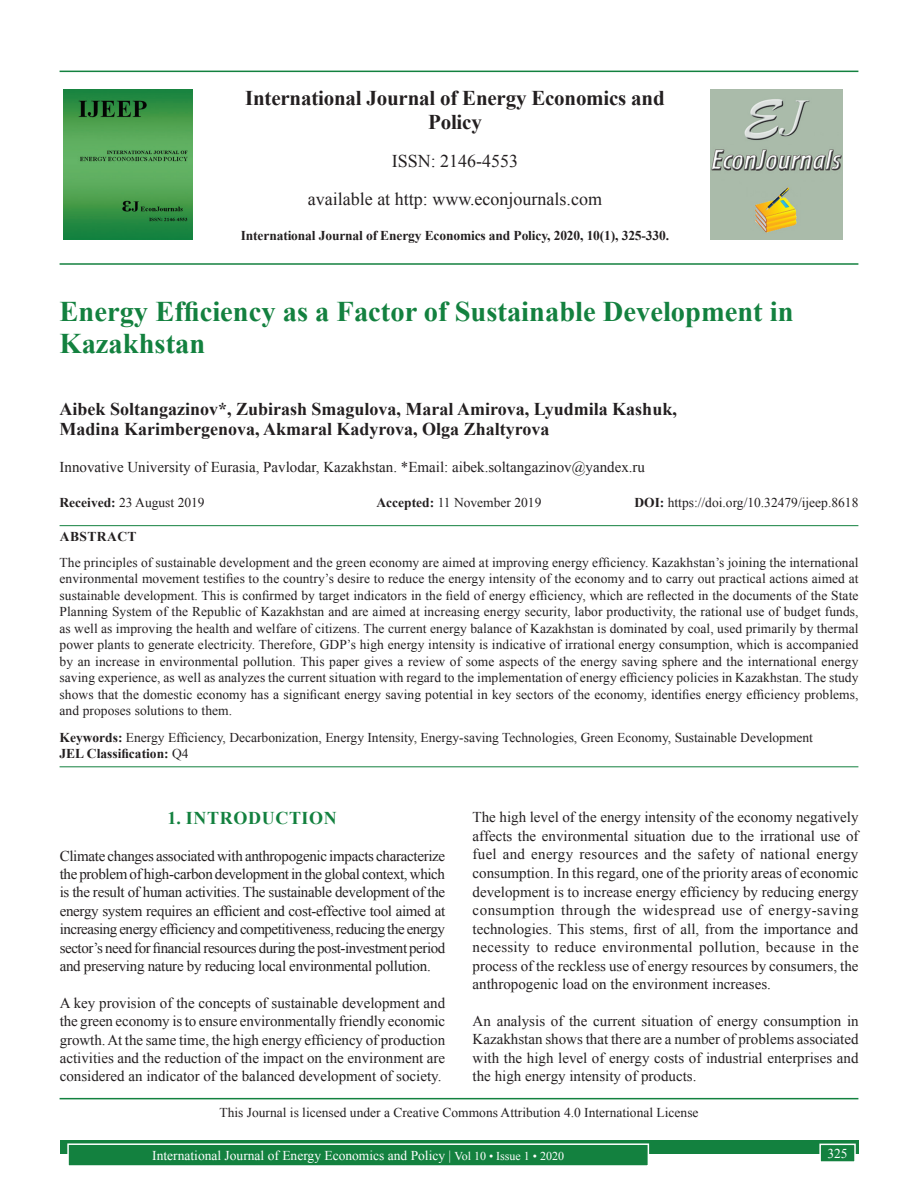
<style>
.page{position:relative;width:918px;height:1188px;background:#fff}
.page>*{position:absolute;margin:0;border:0;box-sizing:border-box;transform-origin:0 0}
.AT{font:700 28.5px/31.5px "Times New Roman";color:#13813f}
.JN{font:700 21px/24px "Times New Roman";letter-spacing:-.01em;color:#231f20;text-align:center}
.AU{font:700 18px/19.8px "Times New Roman";color:#231f20}
.ISSN{font:18px "Times New Roman";color:#231f20}
.t1{font:700 18px "Times New Roman";letter-spacing:.035em;color:#13813f}
.TX{font:15px/18.6px "Times New Roman";color:#231f20;text-align:justify}
.AFF{font:15px "Times New Roman";color:#231f20}
.ABS{font:13.5px/16.5px "Times New Roman";letter-spacing:.005em;color:#231f20;text-align:justify}
.KWD{font:13.5px/16.2px "Times New Roman";color:#231f20}
.HIS{font:13.5px "Times New Roman";color:#231f20}
.CCA{font:13.5px "Times New Roman";color:#231f20}
.JD{font:700 13.5px "Times New Roman";letter-spacing:-.01em;color:#231f20}
.RF{font:13.5px "Times New Roman";color:#fff}
.ABSH{font:700 13.5px "Times New Roman";letter-spacing:.035em;color:#231f20}
.Folio{font:13.5px "Times New Roman";color:#fff}
.s1{font-weight:700}
.s2{font-size:12px}
</style>
<div class="page">
<div style="left:60px;top:1140px;width:798px;height:13px;background:#13813f"></div>
<div style="left:68px;top:1144px;width:580px;height:22px;background:#13813f"></div>
<div style="left:67px;top:1143px;width:582px;height:24px;border:2px solid #fff"></div>
<div style="left:820px;top:1144px;width:35px;height:18px;background:#13813f"></div>
<div style="left:819px;top:1144px;width:37px;height:19px;border:2px solid #fff"></div>
<hr style="left:60px;top:71px;width:798px;height:1px;background:#13813f">
<hr style="left:60px;top:263px;width:798px;height:2px;background:#13813f">
<img style="left:64px;top:89px;width:129px;height:151px">
<img style="left:711px;top:89px;width:132px;height:150px">
<hr style="left:60px;top:525px;width:798px;height:1px;background:#13813f">
<hr style="left:60px;top:766px;width:798px;height:1px;background:#13813f">
<hr style="left:60px;top:1098px;width:798px;height:1px;background:#13813f">
<p class="JN" style="left:245px;top:85px;width:421px">International Journal of Energy Economics and<br>Policy</p>
<p class="ISSN" style="left:392px;top:148px;width:128px">ISSN: 2146-4553</p>
<p class="ISSN" style="left:308px;top:186px;width:296px">available at http: www.econjournals.com</p>
<p class="JD" style="left:241px;top:226px;width:430px">International Journal of Energy Economics and Policy, 2020, 10(1), 325-330.</p>
<p class="AT" style="left:60px;top:295px;width:736px">Energy Efficiency as a Factor of Sustainable Development in<br>Kazakhstan</p>
<p class="AU" style="left:60px;top:398px;width:619px">Aibek Soltangazinov*, Zubirash Smagulova, Maral Amirova, Lyudmila Kashuk,<br>Madina Karimbergenova, Akmaral Kadyrova, Olga Zhaltyrova</p>
<p class="AFF" style="left:60px;top:457px;width:587px">Innovative University of Eurasia, Pavlodar, Kazakhstan. *Email: aibek.soltangazinov@yandex.ru</p>
<p class="HIS" style="left:60px;top:493px;width:147px"><span class="s1">Received:</span> 23 August 2019</p>
<p class="HIS" style="left:377px;top:493px;width:166px"><span class="s1">Accepted:</span> 11 November 2019</p>
<p class="HIS" style="left:634px;top:493px;width:226px"><span class="s1">DOI:</span> https://doi.org/10.32479/ijeep.8618</p>
<p class="ABSH" style="left:60px;top:527px;width:78px">ABSTRACT</p>
<p class="ABS" style="left:60px;top:553px;width:801px">The principles of sustainable development and the green economy are aimed at improving energy efficiency. Kazakhstan’s joining the international environmental movement testifies to the country’s desire to reduce the energy intensity of the economy and to carry out practical actions aimed at sustainable development. This is confirmed by target indicators in the field of energy efficiency, which are reflected in the documents of the State Planning System of the Republic of Kazakhstan and are aimed at increasing energy security, labor productivity, the rational use of budget funds, as well as improving the health and welfare of citizens. The current energy balance of Kazakhstan is dominated by coal, used primarily by thermal power plants to generate electricity. Therefore, GDP’s high energy intensity is indicative of irrational energy consumption, which is accompanied by an increase in environmental pollution. This paper gives a review of some aspects of the energy saving sphere and the international energy saving experience, as well as analyzes the current situation with regard to the implementation of energy efficiency policies in Kazakhstan. The study shows that the domestic economy has a significant energy saving potential in key sectors of the economy, identifies energy efficiency problems, and proposes solutions to them.</p>
<p class="KWD" style="left:60px;top:729px;width:755px"><span class="s1">Keywords:</span> Energy Efficiency, Decarbonization, Energy Intensity, Energy-saving Technologies, Green Economy, Sustainable Development<br><span class="s1">JEL Classification:</span> Q4</p>
<h1 class="t1" style="left:168px;top:805px;width:171px">1. INTRODUCTION</h1>
<p class="TX" style="left:60px;top:846px;width:387px">Climate changes associated with anthropogenic impacts characterize the problem of high-carbon development in the global context, which is the result of human activities. The sustainable development of the energy system requires an efficient and cost-effective tool aimed at increasing energy efficiency and competitiveness, reducing the energy sector’s need for financial resources during the post-investment period and preserving nature by reducing local environmental pollution.</p>
<p class="TX" style="left:60px;top:993px;width:387px">A key provision of the concepts of sustainable development and the green economy is to ensure environmentally friendly economic growth. At the same time, the high energy efficiency of production activities and the reduction of the impact on the environment are considered an indicator of the balanced development of society.</p>
<p class="TX" style="left:473px;top:808px;width:388px">The high level of the energy intensity of the economy negatively affects the environmental situation due to the irrational use of fuel and energy resources and the safety of national energy consumption. In this regard, one of the priority areas of economic development is to increase energy efficiency by reducing energy consumption through the widespread use of energy-saving technologies. This stems, first of all, from the importance and necessity to reduce environmental pollution, because in the process of the reckless use of energy resources by consumers, the anthropogenic load on the environment increases.</p>
<p class="TX" style="left:473px;top:1011px;width:388px">An analysis of the current situation of energy consumption in Kazakhstan shows that there are a number of problems associated with the high level of energy costs of industrial enterprises and the high energy intensity of products.</p>
<p class="CCA" style="left:219px;top:1103px;width:481px">This Journal is licensed under a Creative Commons Attribution 4.0 International License</p>
<p class="RF" style="left:152px;top:1146px;width:413px">International Journal of Energy Economics and Policy | <span class="s2">Vol 10 • Issue 1 • 2020</span></p>
<p class="Folio" style="left:827px;top:1144px;width:22px">325</p>
</div>
